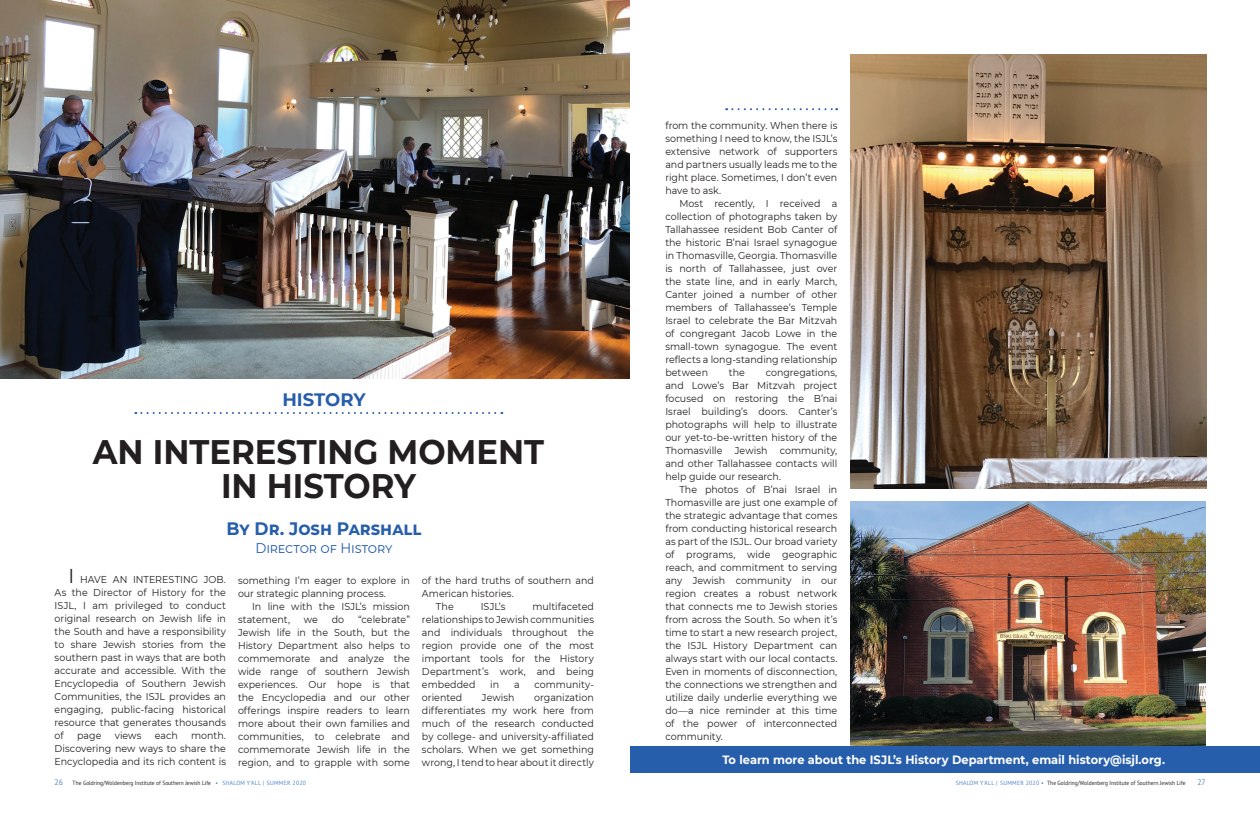
<style>
.page{position:relative;width:1260px;height:828px;background:#fff}
.page>*{position:absolute;margin:0;border:0;box-sizing:border-box;transform-origin:0 0}
.t1{font:700 34px/34px "Montserrat";color:#231f20;text-align:center;scale:.95 1}
.t2{font:700 18px "Montserrat";color:#275eac;scale:.95 1}
.t3{font:700 18px "Montserrat";color:#275eac}
.t4{font:14px "Montserrat";letter-spacing:.025em;color:#275eac;scale:.95 1}
.t5{font:700 12px "Montserrat";color:#fff;scale:.95 1}
.t6{font:10px/13px "Montserrat";color:#231f20;text-align:justify;scale:.95 1}
.t7{font:8px "PT Sans";color:#4d84c4;scale:.95 1}
.t8{font:6px "PT Sans";letter-spacing:.01em;color:#231f20;scale:.9 1}
.s1{font-size:20px}
.s2{font-size:8px;color:#4d84c4}
.s3{color:#4d84c4}
</style>
<div class="page">
<img style="left:850px;top:54px;width:356px;height:435px">
<img style="left:850px;top:501px;width:356px;height:245px">
<img style="left:0;top:0;width:630px;height:379px">
<svg style="left:135px;top:412px;width:367px;height:2px"></svg>
<svg style="left:726px;top:108px;width:111px;height:2px"></svg>
<div style="left:630px;top:746px;width:630px;height:27px;background:#275eac"></div>
<h2 class="t3" style="left:282px;top:387px;width:85px">HISTORY</h2>
<h1 class="t1" style="left:93px;top:433px;width:477px">AN INTERESTING MOMENT<br>IN HISTORY</h1>
<h2 class="t2" style="left:227px;top:515px;width:203px">By Dr. Josh Parshall</h2>
<h3 class="t4" style="left:255px;top:538px;width:146px">Director of History</h3>
<p class="t6" style="left:55px;top:573px;width:182px;text-indent:14px"><span class="s1">I</span> HAVE AN INTERESTING JOB.<br>As the Director of History for the ISJL, I am privileged to conduct original research on Jewish life in the South and have a responsibility to share Jewish stories from the southern past in ways that are both accurate and accessible. With the Encyclopedia of Southern Jewish Communities, the ISJL provides an engaging, public-facing historical resource that generates thousands of</p>
<p class="t6" style="left:55px;top:729px;width:182px;text-indent:136px">month.<br>Discovering new ways to share the Encyclopedia and its rich content is</p>
<p class="t6" style="left:77px;top:729px;width:27px">page</p>
<p class="t6" style="left:115px;top:729px;width:30px">views</p>
<p class="t6" style="left:155px;top:729px;width:26px">each</p>
<p class="t6" style="left:238px;top:573px;width:183px">something I’m eager to explore in our strategic planning process.</p>
<p class="t6" style="left:238px;top:599px;width:183px;text-indent:14px">In line with the ISJL’s mission statement,</p>
<p class="t6" style="left:238px;top:612px;width:183px;text-indent:120px">“celebrate” Jewish life in the South, but the History Department also helps to commemorate and analyze the wide range of southern Jewish experiences. Our hope is that the Encyclopedia and our other offerings inspire readers to learn more about their own families and communities, to celebrate and commemorate Jewish life in the region, and to grapple with some</p>
<p class="t6" style="left:304px;top:612px;width:16px">we</p>
<p class="t6" style="left:332px;top:612px;width:15px">do</p>
<p class="t6" style="left:422px;top:574px;width:183px">of the hard truths of southern and</p>
<p class="t6" style="left:422px;top:587px;width:98px">American histories.</p>
<p class="t6" style="left:436px;top:600px;width:20px">The</p>
<p class="t6" style="left:481px;top:600px;width:28px">ISJL’s</p>
<p class="t6" style="left:422px;top:600px;width:183px;text-indent:111px">multifaceted relationships to Jewish communities and individuals throughout the region provide one of the most important tools for the History Department’s work, and being embedded</p>
<p class="t6" style="left:490px;top:678px;width:11px">in</p>
<p class="t6" style="left:514px;top:678px;width:7px">a</p>
<p class="t6" style="left:534px;top:678px;width:64px">community-</p>
<p class="t6" style="left:422px;top:691px;width:183px;text-indent:112px">organization differentiates my work here from much of the research conducted by college- and university-affiliated scholars. When we get something wrong, I tend to hear about it directly</p>
<p class="t6" style="left:422px;top:691px;width:44px">oriented</p>
<p class="t6" style="left:482px;top:691px;width:36px">Jewish</p>
<p class="t6" style="left:665px;top:119px;width:183px">from the community. When there is something I need to know, the ISJL’s extensive network of supporters and partners usually leads me to the right place. Sometimes, I don’t even have to ask.</p>
<p class="t6" style="left:665px;top:197px;width:183px;text-indent:14px">Most recently, I received a collection of photographs taken by Tallahassee resident Bob Canter of the historic B’nai Israel synagogue in Thomasville, Georgia. Thomasville is north of Tallahassee, just over the state line, and in early March, Canter joined a number of other members of Tallahassee’s Temple Israel to celebrate the Bar Mitzvah of congregant Jacob Lowe in the small-town synagogue. The event reflects a long-standing relationship between</p>
<p class="t6" style="left:665px;top:366px;width:183px;text-indent:100px">congregations, and Lowe’s Bar Mitzvah project focused on restoring the B’nai Israel building’s doors. Canter’s photographs will help to illustrate our yet-to-be-written history of the Thomasville Jewish community, and other Tallahassee contacts will help guide our research.</p>
<p class="t6" style="left:665px;top:483px;width:183px;text-indent:14px">The photos of B’nai Israel in Thomasville are just one example of the strategic advantage that comes from conducting historical research as part of the ISJL. Our broad variety of programs, wide geographic reach, and commitment to serving any Jewish community in our region creates a robust network that connects me to Jewish stories from across the South. So when it’s time to start a new research project, the ISJL History Department can always start with our local contacts.<br>Even in moments of disconnection, the connections we strengthen and utilize daily underlie everything we do—a nice reminder at this time of the power of interconnected community.</p>
<p class="t5" style="left:722px;top:751px;width:467px">To learn more about the ISJL’s History Department, email history@isjl.org.</p>
<p class="t6" style="left:729px;top:366px;width:18px">the</p>
<p class="t8" style="left:55px;top:779px;width:281px"><span class="s2">26</span> The Goldring/Woldenberg Institute of Southern Jewish Life <span class="s3">• SHALOM Y’ALL | SUMMER 2020</span></p>
<p class="t8" style="left:956px;top:779px;width:257px"><span class="s3">SHALOM Y’ALL | SUMMER 2020 •</span> The Goldring/Woldenberg Institute of Southern Jewish Life</p>
<p class="t7" style="left:1198px;top:777px;width:10px">27</p>
</div>
